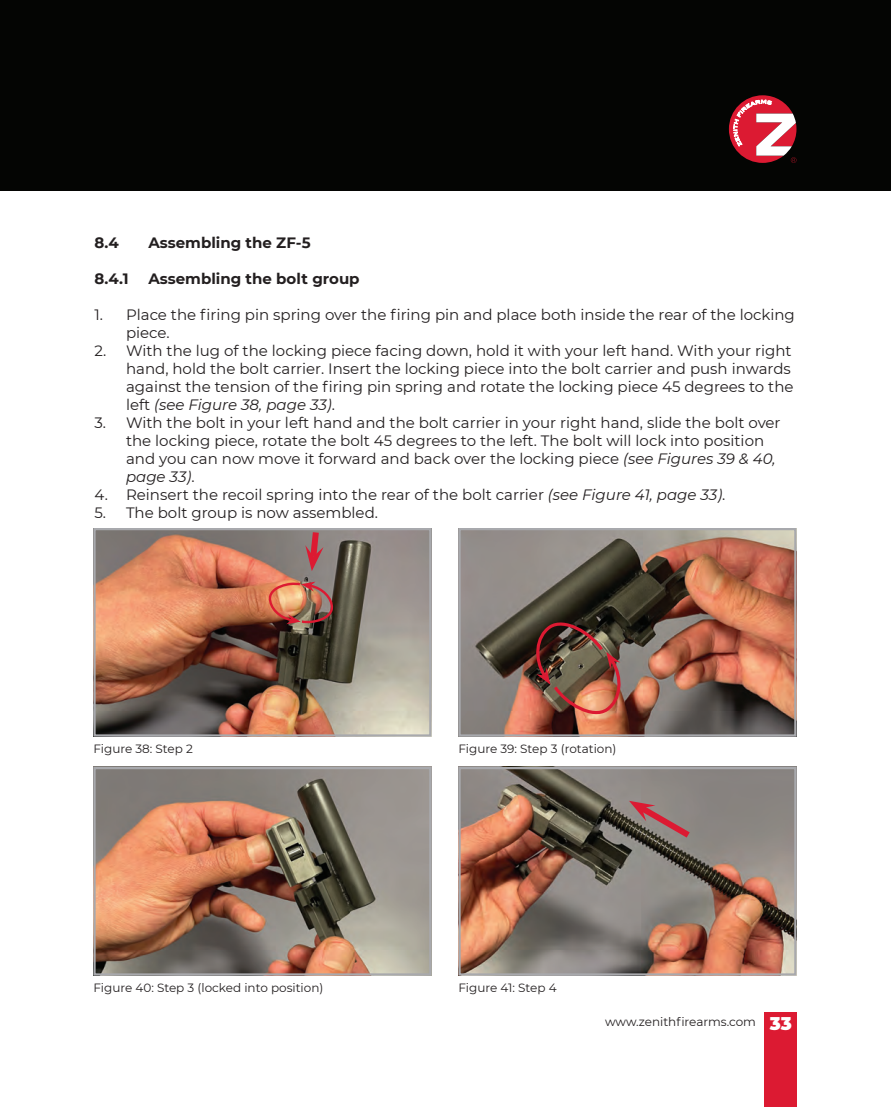
<style>
.page{position:relative;width:891px;height:1107px;background:#fff}
.page>*{position:absolute;margin:0;border:0;box-sizing:border-box;transform-origin:0 0}
.t1{font:15px/18px "Montserrat";color:#231f20}
.t2{font:700 15px "Montserrat";color:#231f20}
.t3{font:12px "Montserrat";color:#231f20}
.s1{font-style:italic}
.s2{font-weight:900;font-size:18px;color:#fff}
</style>
<div class="page">
<div style="left:0;top:0;width:891px;height:191px;background:#040503"></div>
<div style="left:765px;top:1012px;width:32px;height:95px;background:#dc1a32"></div>
<svg style="left:729px;top:95px;width:67px;height:68px"></svg>
<img style="left:96px;top:531px;width:332px;height:203px">
<div style="left:93px;top:528px;width:338px;height:209px;border:2px solid #a8a9ad"></div>
<img style="left:461px;top:531px;width:333px;height:203px">
<div style="left:458px;top:528px;width:339px;height:209px;border:2px solid #a8a9ad"></div>
<img style="left:96px;top:770px;width:332px;height:203px">
<div style="left:93px;top:767px;width:338px;height:209px;border:2px solid #a8a9ad"></div>
<img style="left:461px;top:770px;width:333px;height:203px">
<div style="left:458px;top:767px;width:339px;height:209px;border:2px solid #a8a9ad"></div>
<svg style="left:305px;top:528px;width:19px;height:43px"></svg>
<img style="left:267px;top:582px;width:68px;height:42px">
<img style="left:531px;top:617px;width:94px;height:102px">
<svg style="left:629px;top:800px;width:67px;height:43px;background:#8e6c6b"></svg>
<p class="t2" style="left:94px;top:231px;width:26px">8.4</p>
<p class="t2" style="left:148px;top:231px;width:164px">Assembling the ZF-5</p>
<p class="t2" style="left:94px;top:267px;width:36px">8.4.1</p>
<p class="t2" style="left:148px;top:267px;width:213px">Assembling the bolt group</p>
<p class="t1" style="left:126px;top:305px;width:670px;text-indent:-32px">1. Place the firing pin spring over the firing pin and place both inside the rear of the locking piece.</p>
<p class="t1" style="left:126px;top:341px;width:669px;text-indent:-32px">2. With the lug of the locking piece facing down, hold it with your left hand. With your right hand, hold the bolt carrier. Insert the locking piece into the bolt carrier and push inwards against the tension of the firing pin spring and rotate the locking piece 45 degrees to the left <span class="s1">(see Figure 38, page 33)</span>.</p>
<p class="t1" style="left:126px;top:413px;width:656px;text-indent:-32px">3. With the bolt in your left hand and the bolt carrier in your right hand, slide the bolt over the locking piece, rotate the bolt 45 degrees to the left. The bolt will lock into position and you can now move it forward and back over the locking piece <span class="s1">(see Figures 39 &amp; 40, page 33)</span>.</p>
<p class="t1" style="left:94px;top:485px;width:632px">4. Reinsert the recoil spring into the rear of the bolt carrier <span class="s1">(see Figure 41, page 33)</span>.</p>
<p class="t1" style="left:94px;top:503px;width:285px">5. The bolt group is now assembled.</p>
<p class="t3" style="left:93px;top:740px;width:101px">Figure 38: Step 2</p>
<p class="t3" style="left:458px;top:740px;width:160px">Figure 39: Step 3 (rotation)</p>
<p class="t3" style="left:93px;top:979px;width:232px">Figure 40: Step 3 (locked into position)</p>
<p class="t3" style="left:458px;top:979px;width:100px">Figure 41: Step 4</p>
<p class="t3" style="left:605px;top:1013px;width:188px">www.zenithfirearms.com <span class="s2">33</span></p>
</div>
